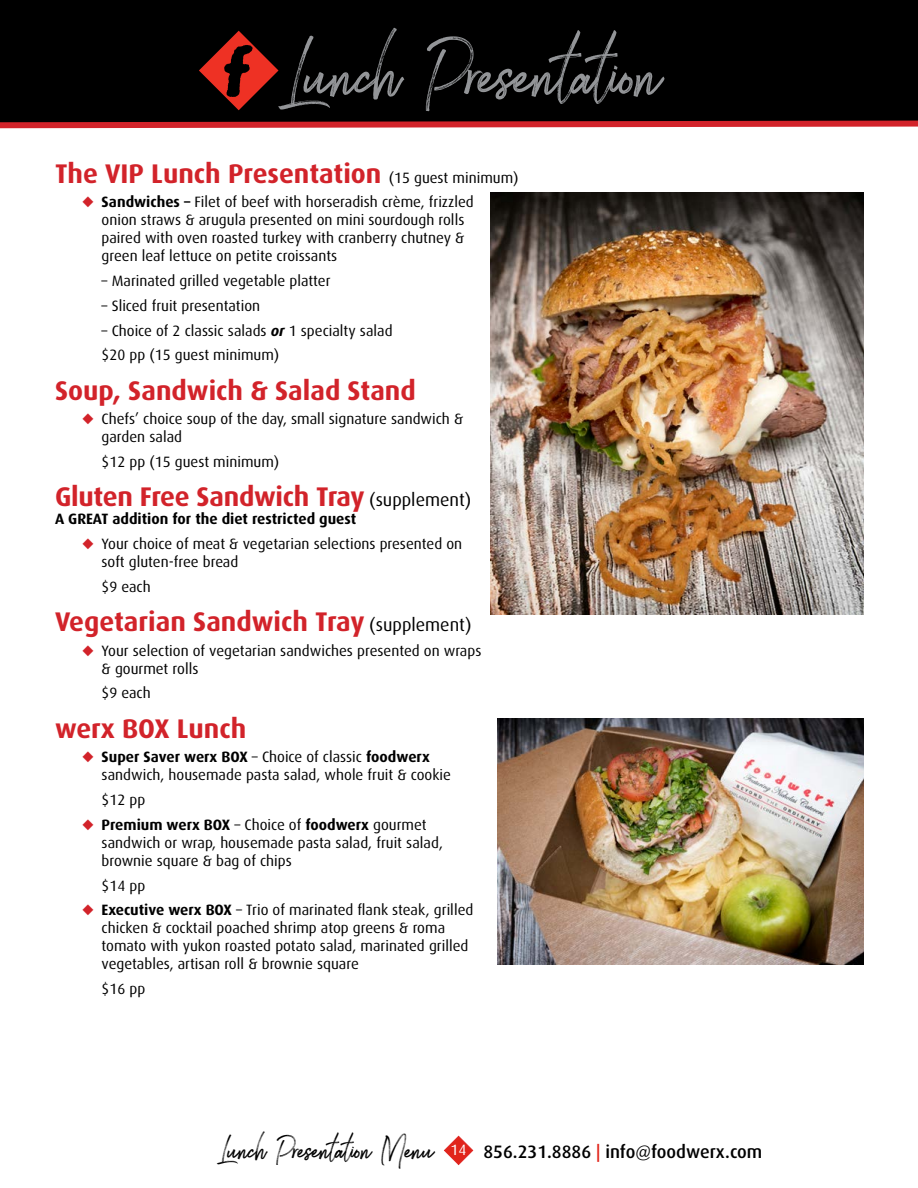
<style>
.page{position:relative;width:918px;height:1188px;background:#fff}
.page>*{position:absolute;margin:0;border:0;box-sizing:border-box;transform-origin:0 0}
.t1{font:81.75px "Brownhill Script";color:#939598}
.t2{font:33px "Brownhill Script";color:#000}
.t3{font:700 27px "Dax";color:#d2232a}
.t4{font:500 18px "Dax";color:#000}
.t5{font:15px/18px "Dax";color:#000}
.t6{font:700 15px "Dax";color:#000}
.t7{font:15px "Dax";color:#fff}
.s1{font-weight:400;font-size:15px;color:#000}
.s2{color:#d2232a}
.s3{font-weight:700}
.s4{font-weight:700;font-style:italic}
.s5{font-weight:400;font-size:18px;color:#000}
.s6{color:#e1251b}
</style>
<div class="page">
<div style="left:0;top:0;width:918px;height:124px;background:#000"></div>
<svg style="left:199px;top:31px;width:80px;height:79px"></svg>
<svg style="left:0;top:120px;width:918px;height:9px"></svg>
<svg style="left:444px;top:1135px;width:30px;height:31px"></svg>
<img style="left:491px;top:192px;width:373px;height:423px">
<img style="left:497px;top:718px;width:367px;height:246px">
<h1 class="t1" style="left:278px;top:18px;width:386px">Lunch Presentation</h1>
<h3 class="t3" style="left:55px;top:158px;width:465px">The VIP Lunch Presentation <span class="s1">(15 guest minimum)</span></h3>
<p class="t5" style="left:102px;top:193px;width:374px;text-indent:-19px"><span class="s2">◆</span> <span class="s3">Sandwiches –</span> Filet of beef with horseradish crème, frizzled onion straws &amp; arugula presented on mini sourdough rolls paired with oven roasted turkey with cranberry chutney &amp; green leaf lettuce on petite croissants</p>
<p class="t5" style="left:102px;top:272px;width:230px">– Marinated grilled vegetable platter</p>
<p class="t5" style="left:102px;top:297px;width:160px">– Sliced fruit presentation</p>
<p class="t5" style="left:102px;top:318px;width:293px;line-height:24.8px">– Choice of 2 classic salads <span class="s4">or</span> 1 specialty salad $20 pp (15 guest minimum)</p>
<h3 class="t3" style="left:55px;top:375px;width:362px">Soup, Sandwich &amp; Salad Stand</h3>
<p class="t5" style="left:102px;top:410px;width:363px;text-indent:-20px"><span class="s2">◆</span> Chefs’ choice soup of the day, small signature sandwich &amp; garden salad</p>
<p class="t5" style="left:102px;top:453px;width:179px">$12 pp (15 guest minimum)</p>
<h3 class="t3" style="left:55px;top:482px;width:418px">Gluten Free Sandwich Tray <span class="s5">(supplement)</span></h3>
<p class="t6" style="left:55px;top:511px;width:303px">A GREAT addition for the diet restricted guest</p>
<p class="t5" style="left:102px;top:535px;width:362px;text-indent:-20px"><span class="s2">◆</span> Your choice of meat &amp; vegetarian selections presented on soft gluten-free bread</p>
<p class="t5" style="left:102px;top:578px;width:51px">$9 each</p>
<h3 class="t3" style="left:55px;top:606px;width:418px">Vegetarian Sandwich Tray <span class="s5">(supplement)</span></h3>
<p class="t5" style="left:102px;top:642px;width:381px;text-indent:-20px"><span class="s2">◆</span> Your selection of vegetarian sandwiches presented on wraps &amp; gourmet rolls</p>
<p class="t5" style="left:102px;top:684px;width:51px">$9 each</p>
<h3 class="t3" style="left:55px;top:713px;width:193px">werx BOX Lunch</h3>
<p class="t5" style="left:102px;top:748px;width:351px;text-indent:-20px"><span class="s2">◆</span> <span class="s3">Super Saver werx BOX</span> – Choice of classic <span class="s3">foodwerx </span>sandwich, housemade pasta salad, whole fruit &amp; cookie</p>
<p class="t5" style="left:102px;top:791px;width:45px">$12 pp</p>
<p class="t5" style="left:102px;top:816px;width:343px;text-indent:-20px"><span class="s2">◆</span> <span class="s3">Premium werx BOX</span> – Choice of <span class="s3">foodwerx</span> gourmet sandwich or wrap, housemade pasta salad, fruit salad, brownie square &amp; bag of chips</p>
<p class="t5" style="left:102px;top:877px;width:45px">$14 pp</p>
<p class="t5" style="left:102px;top:901px;width:373px;text-indent:-20px"><span class="s2">◆</span> <span class="s3">Executive werx BOX</span> – Trio of marinated flank steak, grilled chicken &amp; cocktail poached shrimp atop greens &amp; roma tomato with yukon roasted potato salad, marinated grilled vegetables, artisan roll &amp; brownie square</p>
<p class="t5" style="left:102px;top:980px;width:45px">$16 pp</p>
<h2 class="t2" style="left:217px;top:1127px;width:219px">Lunch Presentation Menu</h2>
<p class="t7" style="left:451px;top:1142px;width:17px">14</p>
<p class="t4" style="left:483px;top:1141px;width:280px">856.231.8886 <span class="s6">|</span> info@foodwerx.com</p>
</div>
